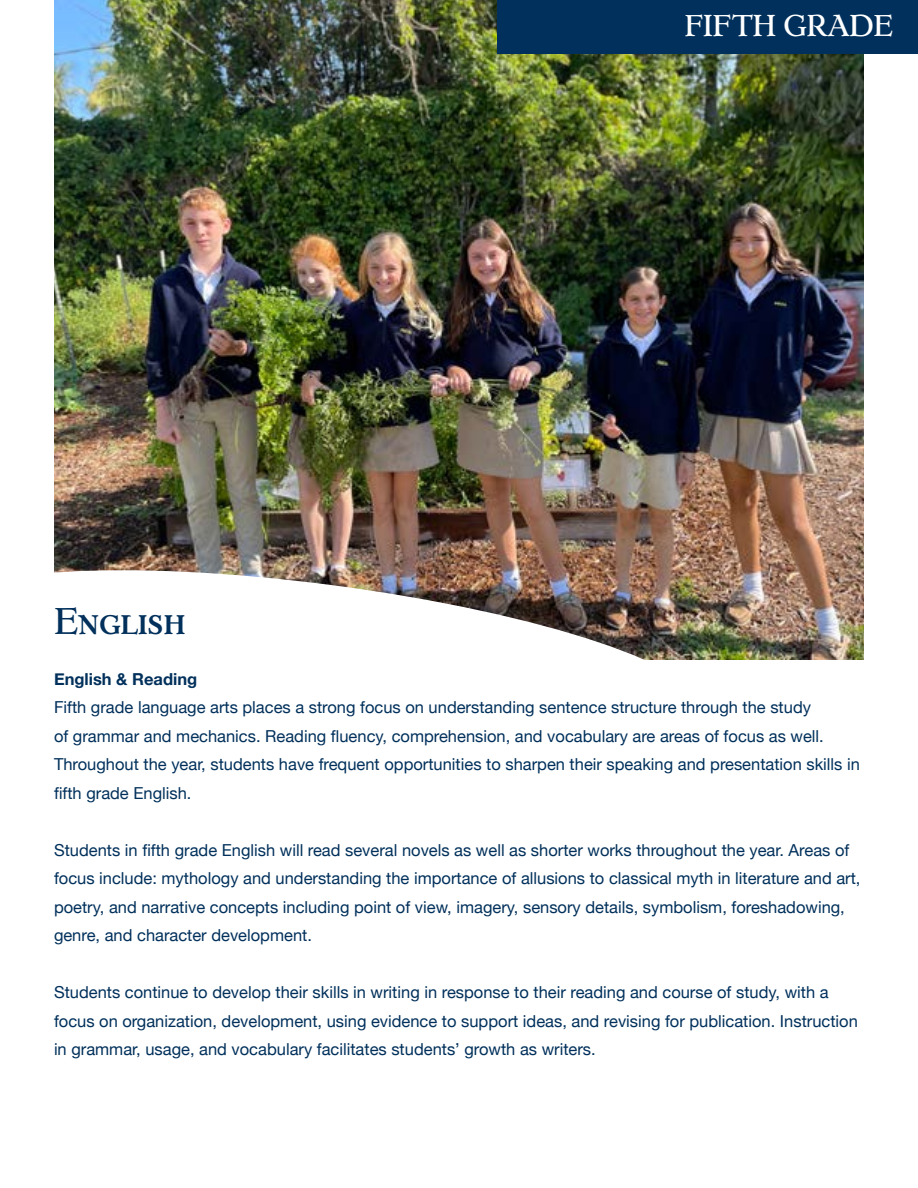
<style>
.page{position:relative;width:918px;height:1188px;background:#fff}
.page>*{position:absolute;margin:0;border:0;box-sizing:border-box;transform-origin:0 0}
.t1{font:39px "Erasmus RR Medium Expert";color:#00305b}
.t2{font:31.5px "Erasmus RR Medium Expert";color:#fff}
.t3{font:16.5px/28.5px "Helvetica Neue";color:#00305b}
.t4{font:700 16.5px "Helvetica Neue";color:#00305b}
</style>
<div class="page">
<img style="left:54px;top:0;width:810px;height:659px">
<img style="left:54px;top:558px;width:653px;height:102px">
<div style="left:498px;top:0;width:420px;height:54px;background:#00305b"></div>
<h2 class="t2" style="left:685px;top:7px;width:210px">FIFTH GRADE</h2>
<h1 class="t1" style="left:54px;top:599px;width:132px">English</h1>
<p class="t4" style="left:54px;top:666px;width:145px">English &amp; Reading</p>
<p class="t3" style="left:54px;top:694px;width:807px">Fifth grade language arts places a strong focus on understanding sentence structure through the study<br>of grammar and mechanics. Reading fluency, comprehension, and vocabulary are areas of focus as well.<br>Throughout the year, students have frequent opportunities to sharpen their speaking and presentation skills in fifth grade English.</p>
<p class="t3" style="left:54px;top:836px;width:808px">Students in fifth grade English will read several novels as well as shorter works throughout the year. Areas of focus include: mythology and understanding the importance of allusions to classical myth in literature and art, poetry, and narrative concepts including point of view, imagery, sensory details, symbolism, foreshadowing, genre, and character development.</p>
<p class="t3" style="left:54px;top:979px;width:805px">Students continue to develop their skills in writing in response to their reading and course of study, with a focus on organization, development, using evidence to support ideas, and revising for publication. Instruction in grammar, usage, and vocabulary facilitates students’ growth as writers.</p>
</div>
